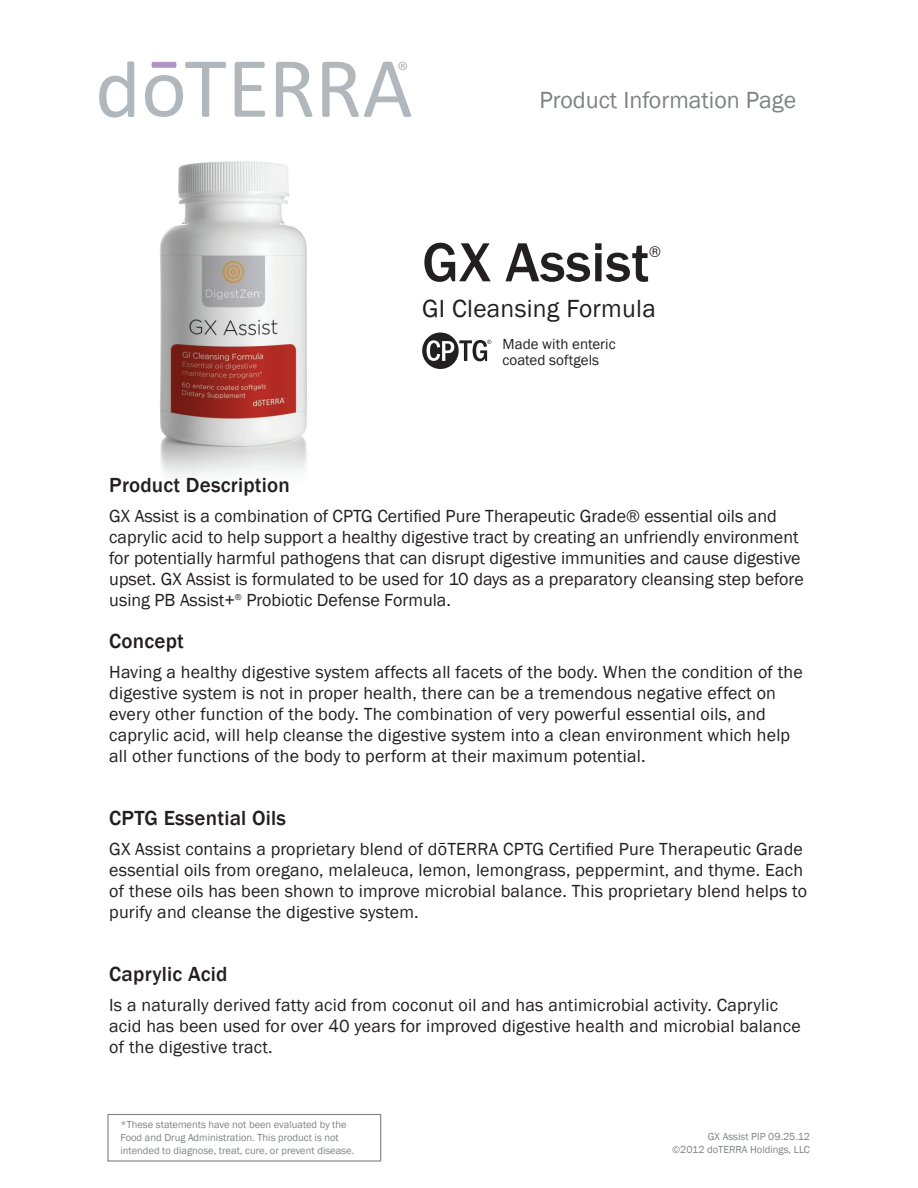
<style>
.page{position:relative;width:918px;height:1188px;background:#fff}
.page>*{position:absolute;margin:0;border:0;box-sizing:border-box;transform-origin:0 0}
.t1{font:500 57px "Franklin Gothic";color:#231f20}
.t2{font:25.5px "Franklin Gothic";letter-spacing:.01em;color:#231f20}
.t3{font:24px "Franklin Gothic";color:#808285}
.t4{font:500 21px "Franklin Gothic";letter-spacing:.01em;color:#231f20}
.t5{font:18px/21px "Franklin Gothic";letter-spacing:.01em;color:#231f20}
.t6{font:15px/16.5px "Franklin Gothic";color:#231f20}
.t7{font:15px "Helvetica";color:#231f20}
.t8{font:10.5px/12.6px "Franklin Gothic";color:#808285}
</style>
<div class="page">
<div style="left:107px;top:1114px;width:274px;height:48px;border:1px solid #808285"></div>
<img style="left:160px;top:161px;width:147px;height:317px">
<svg style="left:276px;top:62px;width:36px;height:55px"></svg>
<svg style="left:235px;top:62px;width:30px;height:55px"></svg>
<svg style="left:145px;top:62px;width:81px;height:55px"></svg>
<svg style="left:99px;top:61px;width:35px;height:57px"></svg>
<svg style="left:322px;top:62px;width:89px;height:55px"></svg>
<svg style="left:422px;top:333px;width:69px;height:36px"></svg>
<h3 class="t3" style="left:539px;top:85px;width:258px">Product Information Page</h3>
<h1 class="t1" style="left:422px;top:227px;width:229px">GX Assist</h1>
<p class="t7" style="left:650px;top:240px;width:13px">®</p>
<h2 class="t2" style="left:422px;top:293px;width:235px">GI Cleansing Formula</h2>
<p class="t6" style="left:503px;top:336px;width:115px">Made with enteric coated softgels</p>
<p class="t4" style="left:109px;top:472px;width:182px">Product Description</p>
<p class="t5" style="left:109px;top:506px;width:696px">GX Assist is a combination of CPTG Certified Pure Therapeutic Grade® essential oils and caprylic acid to help support a healthy digestive tract by creating an unfriendly environment for potentially harmful pathogens that can disrupt digestive immunities and cause digestive upset. GX Assist is formulated to be used for 10 days as a preparatory cleansing step before using PB Assist+<sup>®</sup> Probiotic Defense Formula.</p>
<p class="t4" style="left:109px;top:628px;width:76px">Concept</p>
<p class="t5" style="left:109px;top:662px;width:695px">Having a healthy digestive system affects all facets of the body. When the condition of the digestive system is not in proper health, there can be a tremendous negative effect on every other function of the body. The combination of very powerful essential oils, and caprylic acid, will help cleanse the digestive system into a clean environment which help all other functions of the body to perform at their maximum potential.</p>
<p class="t4" style="left:109px;top:805px;width:178px">CPTG Essential Oils</p>
<p class="t5" style="left:109px;top:839px;width:699px">GX Assist contains a proprietary blend of dōTERRA CPTG Certified Pure Therapeutic Grade essential oils from oregano, melaleuca, lemon, lemongrass, peppermint, and thyme. Each of these oils has been shown to improve microbial balance. This proprietary blend helps to purify and cleanse the digestive system.</p>
<p class="t4" style="left:109px;top:961px;width:120px">Caprylic Acid</p>
<p class="t5" style="left:109px;top:995px;width:693px">Is a naturally derived fatty acid from coconut oil and has antimicrobial activity. Caprylic acid has been used for over 40 years for improved digestive health and microbial balance of the digestive tract.</p>
<p class="t8" style="left:121px;top:1119px;width:235px">*These statements have not been evaluated by the<br>Food and Drug Administration. This product is not intended to diagnose, treat, cure, or prevent disease.</p>
<p class="t8" style="left:672px;top:1131px;width:139px;text-align:right">GX Assist PIP 09.25.12<br>©2012 doTERRA Holdings, LLC</p>
</div>
